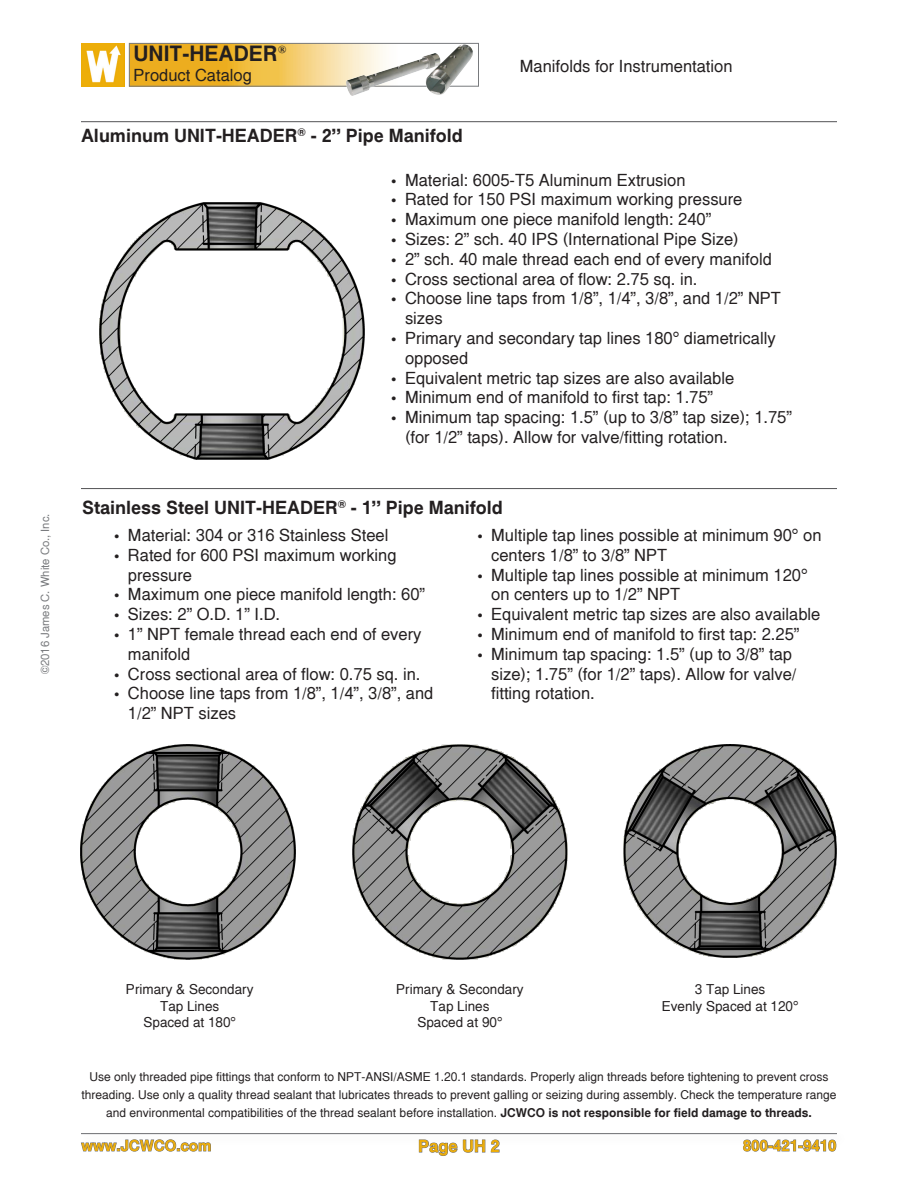
<style>
.page{position:relative;width:918px;height:1188px;background:#fff}
.page>*{position:absolute;margin:0;border:0;box-sizing:border-box;transform-origin:0 0}
.header_catalog_title{font:700 21px "Helsinki";color:#231f20}
.Product_Title{font:700 18px "Helsinki";color:#231f20}
.Product_Note{font:16.5px/19.8px "Helsinki";color:#231f20}
.header_subtitle{font:16.5px "Helsinki";color:#231f20}
.Footer_Page_Number{font:700 16.5px "Helsinki";color:#edad09}
.Footer_Contact{font:700 15px "Helsinki";color:#edad09}
.Product_Note-2{font:13.5px/16.2px "Helsinki";color:#231f20;text-align:center}
.Index_BODY{font:12px/18px "Helsinki";color:#231f20;text-align:center}
.Copyright_Note{font:11.25px "Helsinki";color:#787a7d}
.header_catalog_title-2{font:700 8.7px "Georgia";color:#231f20}
.s1{font-size:13.5px}
.s2{font-weight:700}
</style>
<div class="page">
<svg style="left:131px;top:45px;width:215px;height:39px;background:#f0bd48"></svg>
<div style="left:129px;top:43px;width:350px;height:43px;border:1px solid #787a7d"></div>
<img style="left:81px;top:43px;width:43px;height:43px">
<img style="left:346px;top:44px;width:132px;height:52px">
<svg style="left:419px;top:1147px;width:81px;height:9px"></svg>
<svg style="left:82px;top:1147px;width:129px;height:5px"></svg>
<svg style="left:743px;top:1147px;width:94px;height:5px"></svg>
<div style="left:80px;top:1130px;width:768px;height:17px;background:#231f20;opacity:.36"></div>
<hr style="left:81px;top:1133px;width:756px;height:1px;background:#6c6d70">
<hr style="left:81px;top:121px;width:756px;height:1px;background:#535355">
<hr style="left:81px;top:488px;width:756px;height:1px;background:#535355">
<img style="left:100px;top:203px;width:265px;height:257px">
<img style="left:352px;top:744px;width:216px;height:215px">
<img style="left:623px;top:744px;width:214px;height:214px">
<img style="left:81px;top:744px;width:215px;height:215px">
<p class="Copyright_Note" style="left:38px;top:674px;width:162px;rotate:-90deg">©2016 James C. White Co., Inc.</p>
<p class="header_catalog_title" style="left:134px;top:39px;width:146px">UNIT-HEADER</p>
<p class="header_catalog_title-2" style="left:278px;top:43px;width:10px">®</p>
<p class="header_subtitle" style="left:134px;top:64px;width:120px">Product Catalog</p>
<p class="header_subtitle" style="left:520px;top:55px;width:214px">Manifolds for Instrumentation</p>
<p class="Product_Title" style="left:81px;top:123px;width:383px">Aluminum UNIT-HEADER<sup>®</sup> - 2” Pipe Manifold</p>
<p class="Product_Note" style="left:392px;top:169px;width:296px"><span class="s1">•</span> Material: 6005-T5 Aluminum Extrusion</p>
<p class="Product_Note" style="left:392px;top:189px;width:352px"><span class="s1">•</span> Rated for 150 PSI maximum working pressure</p>
<p class="Product_Note" style="left:392px;top:209px;width:321px"><span class="s1">•</span> Maximum one piece manifold length: 240”</p>
<p class="Product_Note" style="left:392px;top:229px;width:349px"><span class="s1">•</span> Sizes: 2” sch. 40 IPS (International Pipe Size)</p>
<p class="Product_Note" style="left:392px;top:248px;width:382px"><span class="s1">•</span> 2” sch. 40 male thread each end of every manifold</p>
<p class="Product_Note" style="left:392px;top:268px;width:308px"><span class="s1">•</span> Cross sectional area of flow: 2.75 sq. in.</p>
<p class="Product_Note" style="left:405px;top:288px;width:378px;text-indent:-14px"><span class="s1">•</span> Choose line taps from 1/8”, 1/4”, 3/8”, and 1/2” NPT sizes</p>
<p class="Product_Note" style="left:405px;top:328px;width:372px;text-indent:-14px"><span class="s1">•</span> Primary and secondary tap lines 180° diametrically opposed</p>
<p class="Product_Note" style="left:392px;top:367px;width:344px"><span class="s1">•</span> Equivalent metric tap sizes are also available</p>
<p class="Product_Note" style="left:392px;top:387px;width:323px"><span class="s1">•</span> Minimum end of manifold to first tap: 1.75”</p>
<p class="Product_Note" style="left:405px;top:407px;width:388px;text-indent:-14px"><span class="s1">•</span> Minimum tap spacing: 1.5” (up to 3/8” tap size); 1.75” (for 1/2” taps). Allow for valve/fitting rotation.</p>
<p class="Product_Title" style="left:82px;top:496px;width:422px">Stainless Steel UNIT-HEADER<sup>®</sup> - 1” Pipe Manifold</p>
<p class="Product_Note" style="left:114px;top:525px;width:275px"><span class="s1">•</span> Material: 304 or 316 Stainless Steel</p>
<p class="Product_Note" style="left:128px;top:544px;width:270px;text-indent:-14px"><span class="s1">•</span> Rated for 600 PSI maximum working pressure</p>
<p class="Product_Note" style="left:114px;top:584px;width:312px"><span class="s1">•</span> Maximum one piece manifold length: 60”</p>
<p class="Product_Note" style="left:114px;top:604px;width:167px"><span class="s1">•</span> Sizes: 2” O.D. 1” I.D.</p>
<p class="Product_Note" style="left:128px;top:624px;width:295px;text-indent:-14px"><span class="s1">•</span> 1” NPT female thread each end of every manifold</p>
<p class="Product_Note" style="left:114px;top:663px;width:308px"><span class="s1">•</span> Cross sectional area of flow: 0.75 sq. in.</p>
<p class="Product_Note" style="left:128px;top:683px;width:307px;text-indent:-14px"><span class="s1">•</span> Choose line taps from 1/8”, 1/4”, 3/8”, and<br>1/2” NPT sizes</p>
<p class="Product_Note" style="left:491px;top:525px;width:332px;text-indent:-14px"><span class="s1">•</span> Multiple tap lines possible at minimum 90° on centers 1/8” to 3/8” NPT</p>
<p class="Product_Note" style="left:491px;top:564px;width:318px;text-indent:-14px"><span class="s1">•</span> Multiple tap lines possible at minimum 120° on centers up to 1/2” NPT</p>
<p class="Product_Note" style="left:478px;top:604px;width:344px"><span class="s1">•</span> Equivalent metric tap sizes are also available</p>
<p class="Product_Note" style="left:478px;top:624px;width:323px"><span class="s1">•</span> Minimum end of manifold to first tap: 2.25”</p>
<p class="Product_Note" style="left:491px;top:643px;width:307px;text-indent:-14px"><span class="s1">•</span> Minimum tap spacing: 1.5” (up to 3/8” tap size); 1.75” (for 1/2” taps). Allow for valve/ fitting rotation.</p>
<p class="Product_Note-2" style="left:126px;top:981px;width:129px">Primary &amp; Secondary<br>Tap Lines</p>
<p class="Product_Note-2" style="left:144px;top:1013px;width:94px">Spaced at 180°</p>
<p class="Product_Note-2" style="left:396px;top:981px;width:129px">Primary &amp; Secondary<br>Tap Lines</p>
<p class="Product_Note-2" style="left:417px;top:1013px;width:86px">Spaced at 90°</p>
<p class="Product_Note-2" style="left:695px;top:981px;width:72px">3 Tap Lines</p>
<p class="Product_Note-2" style="left:662px;top:997px;width:138px">Evenly Spaced at 120°</p>
<p class="Index_BODY" style="left:81px;top:1067px;width:757px">Use only threaded pipe fittings that conform to NPT-ANSI/ASME 1.20.1 standards. Properly align threads before tightening to prevent cross threading. Use only a quality thread sealant that lubricates threads to prevent galling or seizing during assembly. Check the temperature range and environmental compatibilities of the thread sealant before installation. <span class="s2">JCWCO is not responsible for field damage to threads.</span></p>
<p class="Footer_Contact" style="left:81px;top:1135px;width:132px">www.JCWCO.com</p>
<p class="Footer_Page_Number" style="left:418px;top:1135px;width:83px">Page UH 2</p>
<p class="Footer_Contact" style="left:743px;top:1135px;width:95px">800-421-9410</p>
</div>
